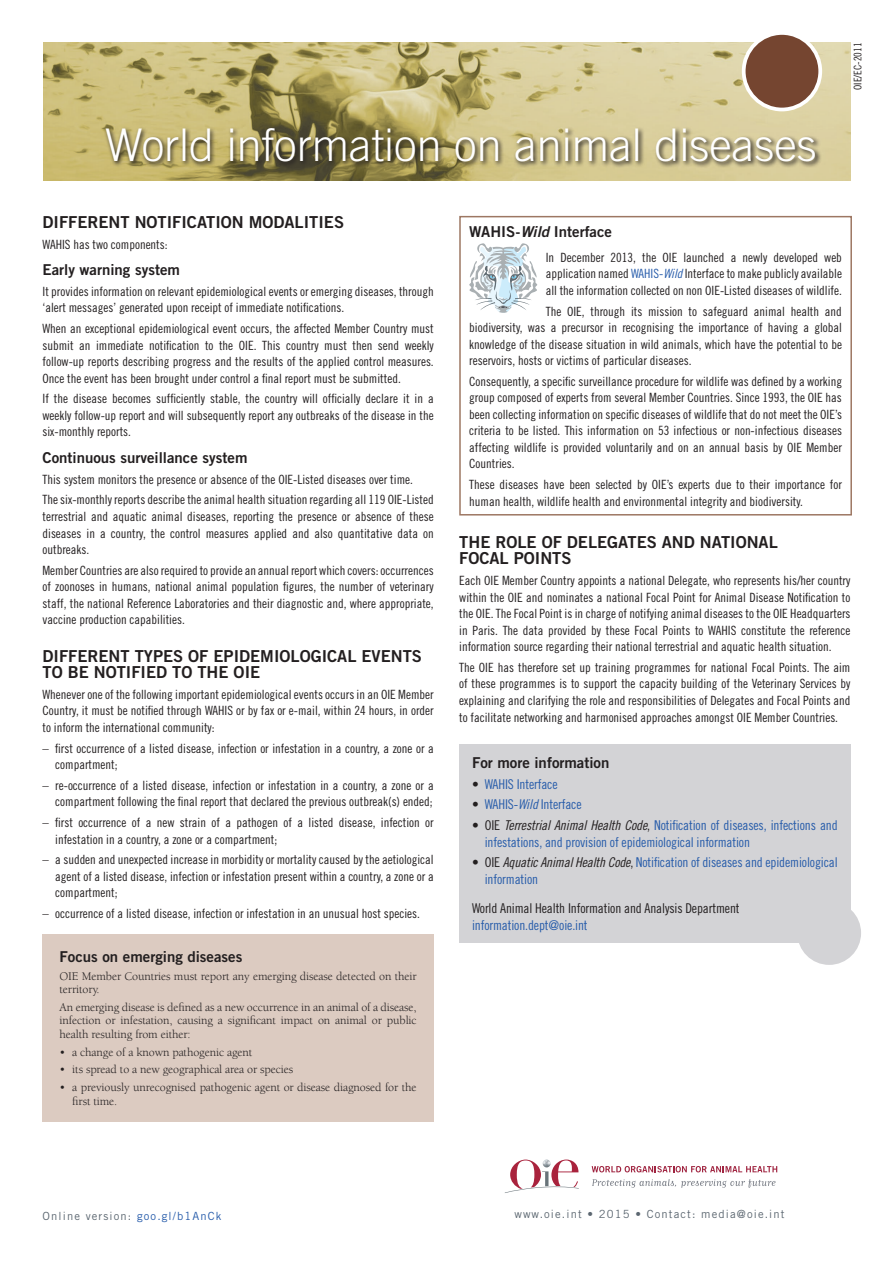
<style>
.page{position:relative;width:893px;height:1263px;background:#fff}
.page>*{position:absolute;margin:0;border:0;box-sizing:border-box;transform-origin:0 0}
.FRase_top{font:300 45px "Trade Gothic LT Std";color:#fff}
.TITULO1{font:16.5px/16.5px "Trade Gothic LT Std Bd 2";color:#231f20}
.texto_1{font:16.5px/16.5px "Trade Gothic LT Std Bd 2";color:#231f20}
.SUBTITULO{font:15px "Trade Gothic LT Std Bd 2";color:#231f20}
.txt_information{font:13.5px/16.5px "Trade Gothic LT Std Cn 18";letter-spacing:-.01em;color:#275caa}
.txt_information-2{font:13.5px/16.5px "Trade Gothic LT Std Cn 18";letter-spacing:-.01em;color:#231f20}
.texto_1-2{font:12.75px/16.5px "Trade Gothic LT Std Cn 18";color:#231f20;text-align:justify}
.texto_boliche{font:12.75px/16.5px "Trade Gothic LT Std Cn 18";color:#231f20}
.t1{font:12px/13.5px "Berkeley";letter-spacing:-.01em;color:#231f20}
.t2{font:11.25px "Trade Gothic LT Std";letter-spacing:.1em;color:#5b6670}
.t3{font:10.5px "Trade Gothic LT Std Cn 18";color:#231f20}
.s1{font-family:"Trade Gothic LT Std Bd 2 Obl"}
.s2{color:#275caa}
.s3{font-family:"Trade Gothic LT Std Cn 18 Obl";color:#275caa}
.s4{color:#231f20}
.s5{font-family:"Trade Gothic LT Std Cn 18 Obl"}
.s6{font-family:"Trade Gothic LT Std Cn 18 Obl";color:#231f20}
</style>
<div class="page">
<img style="left:43px;top:43px;width:807px;height:137px">
<div style="left:744px;top:33px;width:76px;height:77px;background:#754530;border-radius:50%"></div>
<div style="left:742px;top:31px;width:80px;height:80px;border:4px solid #fff;border-radius:50%"></div>
<svg style="left:104px;top:126px;width:718px;height:42px;background:#a19768"></svg>
<svg style="left:469px;top:243px;width:69px;height:70px"></svg>
<div style="left:459px;top:216px;width:393px;height:299px;border:2px solid #9d7763"></div>
<div style="left:797px;top:901px;width:64px;height:64px;background:#d3d3d6;border-radius:50%"></div>
<div style="left:459px;top:744px;width:391px;height:198px;background:#d3d3d6"></div>
<div style="left:43px;top:934px;width:391px;height:187px;background:#dccbc1"></div>
<svg style="left:505px;top:1159px;width:74px;height:34px"></svg>
<svg style="left:592px;top:1166px;width:185px;height:6px"></svg>
<svg style="left:592px;top:1179px;width:184px;height:9px"></svg>
<p class="FRase_top" style="left:105px;top:118px;width:713px">World information on animal diseases</p>
<p class="t3" style="left:851px;top:90px;width:49px;rotate:-90deg">OIE/EC-2011</p>
<p class="TITULO1" style="left:43px;top:213px;width:303px">DIFFERENT NOTIFICATION MODALITIES</p>
<p class="texto_1-2" style="left:43px;top:236px;width:127px">WAHIS has two components:</p>
<p class="SUBTITULO" style="left:43px;top:261px;width:139px">Early warning system</p>
<p class="texto_1-2" style="left:43px;top:283px;width:393px">It provides information on relevant epidemiological events or emerging diseases, through ‘alert messages’ generated upon receipt of immediate notifications.</p>
<p class="texto_1-2" style="left:43px;top:320px;width:393px">When an exceptional epidemiological event occurs, the affected Member Country must submit an immediate notification to the OIE. This country must then send weekly follow‑up reports describing progress and the results of the applied control measures.<br>Once the event has been brought under control a final report must be submitted.</p>
<p class="texto_1-2" style="left:43px;top:390px;width:393px">If the disease becomes sufficiently stable, the country will officially declare it in a weekly follow-up report and will subsequently report any outbreaks of the disease in the six‑monthly reports.</p>
<p class="SUBTITULO" style="left:43px;top:448px;width:206px">Continuous surveillance system</p>
<p class="texto_1-2" style="left:43px;top:471px;width:372px">This system monitors the presence or absence of the OIE-Listed diseases over time.</p>
<p class="texto_1-2" style="left:43px;top:492px;width:393px">The six-monthly reports describe the animal health situation regarding all 119 OIE‑Listed terrestrial and aquatic animal diseases, reporting the presence or absence of these diseases in a country, the control measures applied and also quantitative data on outbreaks.</p>
<p class="texto_1-2" style="left:43px;top:562px;width:393px">Member Countries are also required to provide an annual report which covers: occurrences of zoonoses in humans, national animal population figures, the number of veterinary staff, the national Reference Laboratories and their diagnostic and, where appropriate, vaccine production capabilities.</p>
<p class="TITULO1" style="left:43px;top:647px;width:381px">DIFFERENT TYPES OF EPIDEMIOLOGICAL EVENTS<br>TO BE NOTIFIED TO THE OIE</p>
<p class="texto_1-2" style="left:43px;top:686px;width:393px">Whenever one of the following important epidemiological events occurs in an OIE Member Country, it must be notified through WAHIS or by fax or e-mail, within 24 hours, in order to inform the international community:</p>
<p class="texto_boliche" style="left:55px;top:740px;width:380px;text-indent:-13px">– first occurrence of a listed disease, infection or infestation in a country, a zone or a compartment;</p>
<p class="texto_boliche" style="left:43px;top:777px;width:393px;text-align:right">– re-occurrence of a listed disease, infection or infestation in a country, a zone or a compartment following the final report that declared the previous outbreak(s) ended;</p>
<p class="texto_boliche" style="left:55px;top:814px;width:380px;text-indent:-13px">– first occurrence of a new strain of a pathogen of a listed disease, infection or infestation in a country, a zone or a compartment;</p>
<p class="texto_boliche" style="left:55px;top:851px;width:380px;text-align:justify;text-indent:-13px">– a sudden and unexpected increase in morbidity or mortality caused by the aetiological agent of a listed disease, infection or infestation present within a country, a zone or a compartment;</p>
<p class="texto_boliche" style="left:43px;top:905px;width:379px">– occurrence of a listed disease, infection or infestation in an unusual host species.</p>
<p class="SUBTITULO" style="left:60px;top:947px;width:184px">Focus on emerging diseases</p>
<p class="t1" style="left:60px;top:969px;width:359px">OIE Member Countries must report any emerging disease detected on their territory.</p>
<p class="t1" style="left:60px;top:1000px;width:359px;text-align:justify">An emerging disease is defined as a new occurrence in an animal of a disease, infection or infestation, causing a significant impact on animal or public health resulting from either:</p>
<p class="t1" style="left:60px;top:1045px;width:194px">• a change of a known pathogenic agent</p>
<p class="t1" style="left:60px;top:1063px;width:235px">• its spread to a new geographical area or species</p>
<p class="t1" style="left:72px;top:1081px;width:346px;text-indent:-13px">• a previously unrecognised pathogenic agent or disease diagnosed for the first time.</p>
<p class="SUBTITULO" style="left:469px;top:222px;width:144px">WAHIS-<span class="s1">Wild</span> Interface</p>
<p class="texto_1-2" style="left:546px;top:249px;width:298px">In December 2013, the OIE launched a newly developed web application named <span class="s2">WAHIS-</span><span class="s3">Wild</span> Interface to make publicly available all the information collected on non OIE-Listed diseases of wildlife.</p>
<p class="texto_1-2" style="left:469px;top:303px;width:374px;text-indent:76px">The OIE, through its mission to safeguard animal health and biodiversity, was a precursor in recognising the importance of having a global knowledge of the disease situation in wild animals, which have the potential to be reservoirs, hosts or victims of particular diseases.</p>
<p class="texto_1-2" style="left:469px;top:373px;width:374px">Consequently, a specific surveillance procedure for wildlife was defined by a working group composed of experts from several Member Countries. Since 1993, the OIE has been collecting information on specific diseases of wildlife that do not meet the OIE’s criteria to be listed. This information on 53 infectious or non-infectious diseases affecting wildlife is provided voluntarily and on an annual basis by OIE Member Countries.</p>
<p class="texto_1-2" style="left:469px;top:476px;width:374px">These diseases have been selected by OIE’s experts due to their importance for human health, wildlife health and environmental integrity and biodiversity.</p>
<p class="texto_1" style="left:459px;top:533px;width:320px">THE ROLE OF DELEGATES AND NATIONAL<br>FOCAL POINTS</p>
<p class="texto_1-2" style="left:459px;top:572px;width:393px">Each OIE Member Country appoints a national Delegate, who represents his/her country within the OIE and nominates a national Focal Point for Animal Disease Notification to the OIE. The Focal Point is in charge of notifying animal diseases to the OIE Headquarters in Paris. The data provided by these Focal Points to WAHIS constitute the reference information source regarding their national terrestrial and aquatic health situation.</p>
<p class="texto_1-2" style="left:459px;top:659px;width:393px">The OIE has therefore set up training programmes for national Focal Points. The aim of these programmes is to support the capacity building of the Veterinary Services by explaining and clarifying the role and responsibilities of Delegates and Focal Points and to facilitate networking and harmonised approaches amongst OIE Member Countries.</p>
<p class="SUBTITULO" style="left:472px;top:753px;width:139px">For more information</p>
<p class="txt_information" style="left:472px;top:775px;width:87px"><span class="s4">•</span> WAHIS Interface</p>
<p class="txt_information" style="left:472px;top:796px;width:111px"><span class="s4">•</span> WAHIS-<span class="s5">Wild</span> Interface</p>
<p class="txt_information" style="left:485px;top:817px;width:354px;text-indent:-13px"><span class="s4">• OIE</span> <span class="s6">Terrestrial Animal Health Code</span><span class="s4">,</span> Notification of diseases, infections and infestations, and provision of epidemiological information</p>
<p class="txt_information" style="left:485px;top:854px;width:354px;text-indent:-13px"><span class="s4">• OIE</span> <span class="s6">Aquatic Animal Health Code</span><span class="s4">,</span> Notification of diseases and epidemiological information</p>
<p class="txt_information-2" style="left:472px;top:900px;width:269px">World Animal Health Information and Analysis Department <span class="s2">information.dept@oie.int</span></p>
<p class="t2" style="left:43px;top:1210px;width:180px">Online version: <span class="s2">goo.gl/b1AnCk</span></p>
<p class="t2" style="left:514px;top:1207px;width:272px">www.oie.int • 2015 • Contact: media@oie.int</p>
</div>
